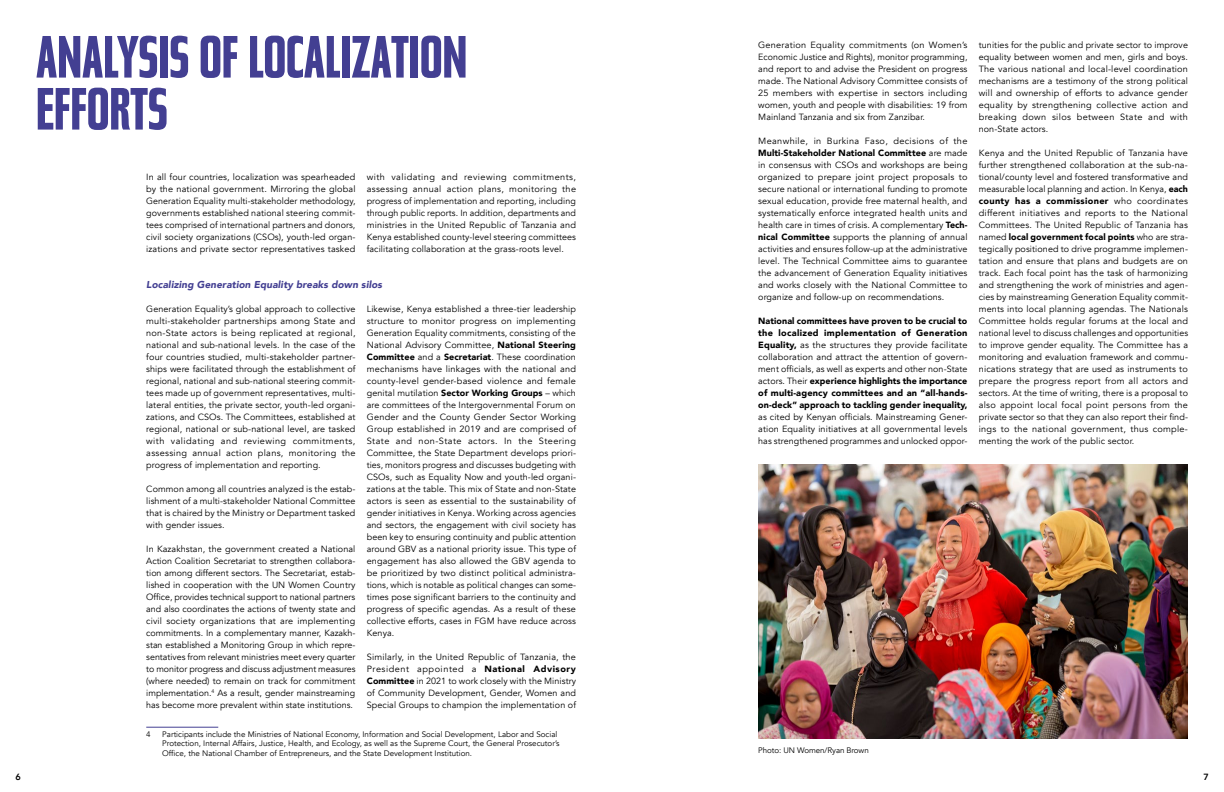
<style>
.page{position:relative;width:1224px;height:792px;background:#fff}
.page>*{position:absolute;margin:0;border:0;box-sizing:border-box;transform-origin:0 0}
.H_1_OK{font:700 60px/52px "Tasse";color:#433f92}
.t1{font:italic 900 10px "Avenir";letter-spacing:.01em;color:#433f92}
.body_OK{font:9px/12px "Avenir";letter-spacing:.01em;color:#000;text-align:justify}
.t2{font:800 9px "Avenir";color:#000}
.endnotes{font:8px/9.6px "Avenir";color:#000}
.KF_body{font:8px "Avenir";letter-spacing:-.01em;color:#000}
.s1{font-weight:900}
</style>
<div class="page">
<hr style="left:146px;top:727px;width:72px;height:1px;background:#433f92">
<img style="left:758px;top:465px;width:430px;height:274px">
<p class="H_1_OK" style="left:36px;top:32px;width:433px">ANALYSIS OF LOCALIZATION<br>EFFORTS</p>
<p class="body_OK" style="left:146px;top:171px;width:211px">In all four countries, localization was spearheaded by the national government. Mirroring the global Generation Equality multi-stakeholder methodology, governments established national steering commit&shy;tees comprised of international partners and donors, civil society organizations (CSOs), youth-led organ&shy;izations and private sector representatives tasked</p>
<p class="body_OK" style="left:367px;top:171px;width:211px">with validating and reviewing commitments, assessing annual action plans, monitoring the progress of implementation and reporting, including through public reports. In addition, departments and ministries in the United Republic of Tanzania and Kenya established county-level steering committees facilitating collaboration at the grass-roots level.</p>
<h3 class="t1" style="left:146px;top:276px;width:238px">Localizing Generation Equality breaks down silos</h3>
<p class="body_OK" style="left:146px;top:303px;width:211px">Generation Equality’s global approach to collective multi-stakeholder partnerships among State and non-State actors is being replicated at regional, national and sub-national levels. In the case of the four countries studied, multi-stakeholder partner&shy;ships were facilitated through the establishment of regional, national and sub-national steering commit&shy;tees made up of government representatives, multi&shy;lateral entities, the private sector, youth-led organi&shy;zations, and CSOs. The Committees, established at regional, national or sub-national level, are tasked with validating and reviewing commitments, assessing annual action plans, monitoring the progress of implementation and reporting.</p>
<p class="body_OK" style="left:146px;top:483px;width:211px">Common among all countries analyzed is the estab&shy;lishment of a multi-stakeholder National Committee that is chaired by the Ministry or Department tasked with gender issues.</p>
<p class="body_OK" style="left:146px;top:543px;width:211px">In Kazakhstan, the government created a National Action Coalition Secretariat to strengthen collabora&shy;tion among different sectors. The Secretariat, estab&shy;lished in cooperation with the UN Women Country Office, provides technical support to national partners and also coordinates the actions of twenty state and civil society organizations that are implementing commitments. In a complementary manner, Kazakh&shy;stan established a Monitoring Group in which repre&shy;sentatives from relevant ministries meet every quarter to monitor progress and discuss adjustment measures (where needed) to remain on track for commitment implementation.<sup>4</sup> As a result, gender mainstreaming has become more prevalent within state institutions.</p>
<p class="body_OK" style="left:367px;top:303px;width:211px">Likewise, Kenya established a three-tier leadership structure to monitor progress on implementing Generation Equality commitments, consisting of the National Advisory Committee, <span class="s1">National Steering Committee</span> and a <span class="s1">Secretariat</span>. These coordination mechanisms have linkages with the national and county-level gender-based violence and female genital mutilation <span class="s1">Sector Working Groups</span> – which are committees of the Intergovernmental Forum on Gender and the County Gender Sector Working Group established in 2019 and are comprised of State and non-State actors. In the Steering Committee, the State Department develops priori&shy;ties, monitors progress and discusses budgeting with CSOs, such as Equality Now and youth-led organi&shy;zations at the table. This mix of State and non-State actors is seen as essential to the sustainability of gender initiatives in Kenya. Working across agencies and sectors, the engagement with civil society has been key to ensuring continuity and public attention around GBV as a national priority issue. This type of engagement has also allowed the GBV agenda to be prioritized by two distinct political administra&shy;tions, which is notable as political changes can some&shy;times pose significant barriers to the continuity and progress of specific agendas. As a result of these collective efforts, cases in FGM have reduce across Kenya.</p>
<p class="body_OK" style="left:367px;top:651px;width:211px">Similarly, in the United Republic of Tanzania, the President appointed a <span class="s1">National Advisory Committee</span> in 2021 to work closely with the Ministry of Community Development, Gender, Women and Special Groups to champion the implementation of</p>
<p class="endnotes" style="left:146px;top:729px;width:6px">4</p>
<p class="endnotes" style="left:162px;top:729px;width:399px">Participants include the Ministries of National Economy, Information and Social Development, Labor and Social<br>Protection, Internal Affairs, Justice, Health, and Ecology, as well as the Supreme Court, the General Prosecutor’s<br>Office, the National Chamber of Entrepreneurs, and the State Development Institution.</p>
<p class="body_OK" style="left:758px;top:39px;width:211px">Generation Equality commitments (on Women’s Economic Justice and Rights), monitor programming, and report to and advise the President on progress made. The National Advisory Committee consists of 25 members with expertise in sectors including women, youth and people with disabilities: 19 from Mainland Tanzania and six from Zanzibar.</p>
<p class="body_OK" style="left:758px;top:135px;width:211px">Meanwhile, in Burkina Faso, decisions of the <span class="s1">Multi-Stakeholder National Committee</span> are made in consensus with CSOs and workshops are being organized to prepare joint project proposals to secure national or international funding to promote sexual education, provide free maternal health, and systematically enforce integrated health units and health care in times of crisis. A complementary <span class="s1">Tech&shy;nical Committee</span> supports the planning of annual activities and ensures follow-up at the administrative level. The Technical Committee aims to guarantee the advancement of Generation Equality initiatives and works closely with the National Committee to organize and follow-up on recommendations.</p>
<p class="body_OK" style="left:758px;top:315px;width:211px"><span class="s1">National committees have proven to be crucial to the localized implementation of Generation Equality,</span> as the structures they provide facilitate collaboration and attract the attention of govern&shy;ment officials, as well as experts and other non-State actors. Their <span class="s1">experience highlights the importance of multi-agency committees and an “all-hands&shy;on-deck” approach to tackling gender inequality, </span>as cited by Kenyan officials. Mainstreaming Gener&shy;ation Equality initiatives at all governmental levels has strengthened programmes and unlocked oppor-</p>
<p class="body_OK" style="left:979px;top:39px;width:211px">tunities for the public and private sector to improve equality between women and men, girls and boys.<br>The various national and local-level coordination mechanisms are a testimony of the strong political will and ownership of efforts to advance gender equality by strengthening collective action and breaking down silos between State and with non-State actors.</p>
<p class="body_OK" style="left:979px;top:147px;width:211px">Kenya and the United Republic of Tanzania have further strengthened collaboration at the sub-na&shy;tional/county level and fostered transformative and measurable local planning and action. In Kenya, <span class="s1">each county has a commissioner</span> who coordinates different initiatives and reports to the National Committees. The United Republic of Tanzania has named <span class="s1">local government focal points</span> who are stra&shy;tegically positioned to drive programme implemen&shy;tation and ensure that plans and budgets are on track. Each focal point has the task of harmonizing and strengthening the work of ministries and agen&shy;cies by mainstreaming Generation Equality commit&shy;ments into local planning agendas. The Nationals Committee holds regular forums at the local and national level to discuss challenges and opportunities to improve gender equality. The Committee has a monitoring and evaluation framework and commu&shy;nications strategy that are used as instruments to prepare the progress report from all actors and sectors. At the time of writing, there is a proposal to also appoint local focal point persons from the private sector so that they can also report their find&shy;ings to the national government, thus comple&shy;menting the work of the public sector.</p>
<p class="KF_body" style="left:758px;top:745px;width:112px">Photo: UN Women/Ryan Brown</p>
<p class="t2" style="left:15px;top:770px;width:7px">6</p>
<p class="t2" style="left:1203px;top:770px;width:7px">7</p>
</div>
